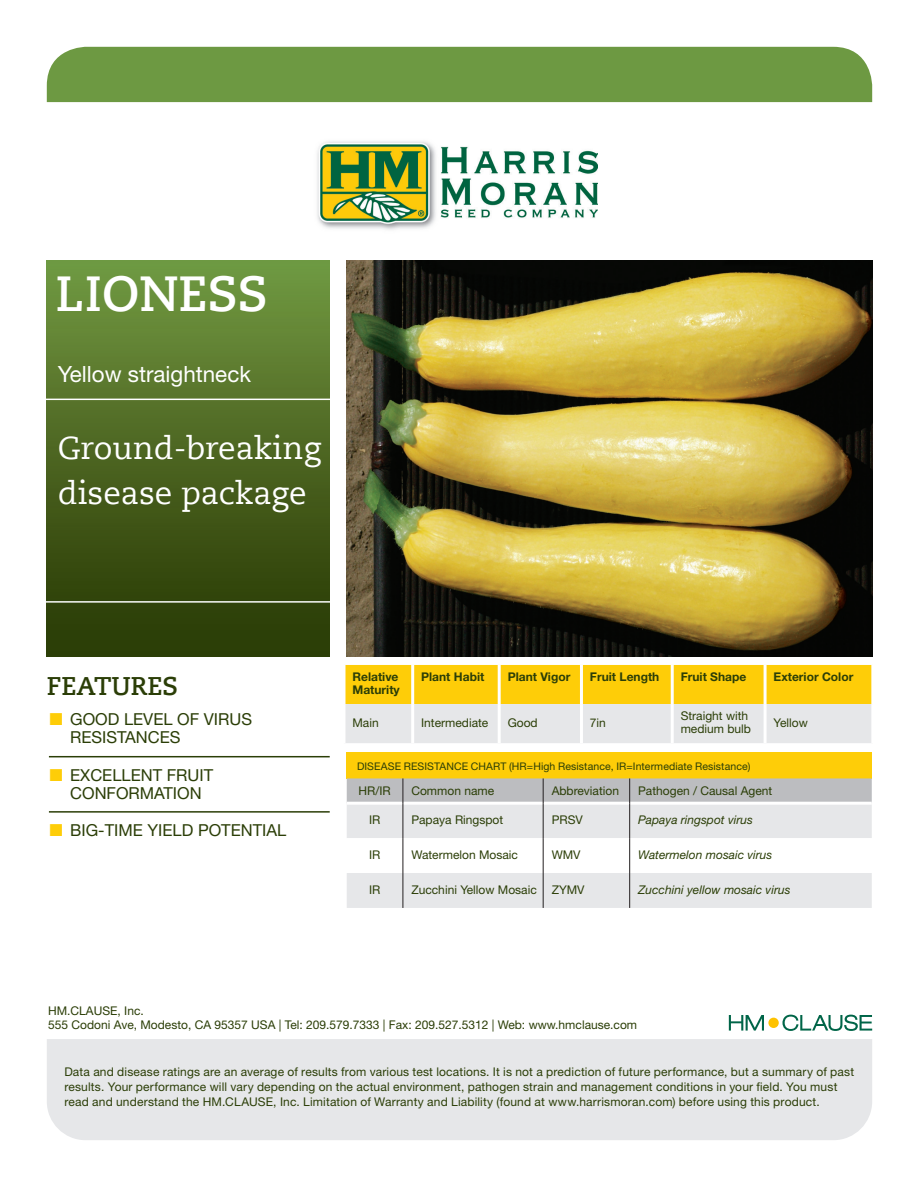
<style>
.page{position:relative;width:919px;height:1187px;background:#fff}
.page>*{position:absolute;margin:0;border:0;box-sizing:border-box;transform-origin:0 0}
.Titre_niveau_1{font:700 49.05px "Caecilia Com 75";color:#fff}
.Titre_niveau_2{font:31.5px/45px "Caecilia Com 55 Roman";color:#fff}
.TITRE_Caractéristiqu{font:700 25.5px "Caecilia Com 75";color:#2b3e07}
.Titre_niveau_1-2{font:22.35px "Helvetica Neue LT Std";color:#fff}
.t1{font:16.5px/18px "Helvetica Neue LT Std";color:#2b3e07}
.TX_Mentions_légales{font:12px/15px "Helvetica Neue LT Std";letter-spacing:.015em;color:#2b3e07}
.TX_Tableau_Regular{font:12px/13.5px "Helvetica Neue LT Std";color:#2b3e07}
.TX_Coordonnées{font:12px "Helvetica Neue LT Std";color:#2b3e07}
.TX_Tableau_Regular-2{font:700 12px/13.5px "Helvetica Neue LT Std";color:#2b3e07}
.TX_Tableau_Regular-3{font:italic 12px "Helvetica Neue LT Std";color:#2b3e07}
.TX_Tableau_Bold{font:12px "Helvetica Neue LT Std";color:#2b3e07}
.TX_Tableau_Regular_c{font:12px "Helvetica Neue LT Std";color:#2b3e07}
.TX_Tableau_Bold_cent{font:12px "Helvetica Neue LT Std";color:#2b3e07}
.TX_Têtière_4_col{font:10.5px "Helvetica Neue LT Std";letter-spacing:.01em;color:#2b3e07}
</style>
<div class="page">
<div style="left:47px;top:1039px;width:825px;height:101px;background:#e6e7e9"></div>
<div style="left:47px;top:47px;width:825px;height:55px;background:#6d9942"></div>
<div style="left:47px;top:261px;width:283px;height:395px;background:linear-gradient(to bottom,#719741,#273602)"></div>
<hr style="left:45px;top:601px;width:291px;height:1px;background:#fff">
<hr style="left:45px;top:398px;width:291px;height:2px;background:#fff">
<svg style="left:345px;top:665px;width:526px;height:78px;background:#f2da79"></svg>
<hr style="left:411px;top:665px;width:3px;height:39px;background:#fff">
<hr style="left:497px;top:665px;width:3px;height:39px;background:#fff">
<hr style="left:580px;top:665px;width:3px;height:39px;background:#fff">
<hr style="left:670px;top:665px;width:3px;height:39px;background:#fff">
<hr style="left:763px;top:665px;width:3px;height:39px;background:#fff">
<hr style="left:411px;top:704px;width:3px;height:39px;background:#fff">
<hr style="left:497px;top:704px;width:3px;height:39px;background:#fff">
<hr style="left:580px;top:704px;width:3px;height:39px;background:#fff">
<hr style="left:670px;top:704px;width:3px;height:39px;background:#fff">
<hr style="left:763px;top:704px;width:3px;height:39px;background:#fff">
<hr style="left:49px;top:756px;width:281px;height:1px;background:#2b3e07">
<hr style="left:49px;top:811px;width:281px;height:1px;background:#2b3e07">
<img style="left:347px;top:261px;width:525px;height:395px">
<img style="left:317px;top:141px;width:280px;height:89px">
<svg style="left:728px;top:1015px;width:36px;height:15px"></svg>
<svg style="left:782px;top:1014px;width:90px;height:16px"></svg>
<div style="left:768px;top:1017px;width:10px;height:10px;background:#fec200;border-radius:50%"></div>
<div style="left:347px;top:751px;width:524px;height:27px;background:#fecd08"></div>
<div style="left:347px;top:804px;width:524px;height:103px;background:#e6e7e9"></div>
<svg style="left:347px;top:838px;width:524px;height:35px"></svg>
<hr style="left:402px;top:803px;width:1px;height:35px;background:#231f20">
<hr style="left:402px;top:838px;width:1px;height:35px;background:#231f20">
<hr style="left:402px;top:873px;width:1px;height:34px;background:#231f20">
<svg style="left:347px;top:778px;width:524px;height:25px;background:#bfbfbf"></svg>
<hr style="left:543px;top:803px;width:1px;height:35px;background:#231f20">
<hr style="left:629px;top:803px;width:1px;height:35px;background:#231f20">
<hr style="left:543px;top:838px;width:1px;height:35px;background:#231f20">
<hr style="left:629px;top:838px;width:1px;height:35px;background:#231f20">
<hr style="left:543px;top:873px;width:1px;height:34px;background:#231f20">
<hr style="left:629px;top:873px;width:1px;height:34px;background:#231f20">
<p class="Titre_niveau_1" style="left:56px;top:260px;width:213px">LIONESS</p>
<p class="Titre_niveau_1-2" style="left:58px;top:360px;width:194px">Yellow straightneck</p>
<p class="Titre_niveau_2" style="left:58px;top:425px;width:264px">Ground-breaking disease package</p>
<p class="TITRE_Caractéristiqu" style="left:47px;top:668px;width:133px">FEATURES</p>
<p class="TX_Tableau_Regular-2" style="left:352px;top:669px;width:49px">Relative<br>Maturity</p>
<p class="TX_Tableau_Regular-2" style="left:421px;top:669px;width:65px">Plant Habit</p>
<p class="TX_Tableau_Regular-2" style="left:507px;top:669px;width:64px">Plant Vigor</p>
<p class="TX_Tableau_Regular-2" style="left:590px;top:669px;width:71px">Fruit Length</p>
<p class="TX_Tableau_Regular-2" style="left:680px;top:669px;width:67px">Fruit Shape</p>
<p class="TX_Tableau_Regular-2" style="left:773px;top:669px;width:81px">Exterior Color</p>
<p class="TX_Tableau_Regular" style="left:352px;top:715px;width:28px">Main</p>
<p class="TX_Tableau_Regular" style="left:421px;top:715px;width:69px">Intermediate</p>
<p class="TX_Tableau_Regular" style="left:507px;top:715px;width:31px">Good</p>
<p class="TX_Tableau_Regular" style="left:590px;top:715px;width:18px">7in</p>
<p class="TX_Tableau_Regular" style="left:680px;top:708px;width:72px">Straight with medium bulb</p>
<p class="TX_Tableau_Regular" style="left:773px;top:715px;width:36px">Yellow</p>
<p class="t1" style="left:70px;top:710px;width:183px">GOOD LEVEL OF VIRUS<br>RESISTANCES</p>
<p class="t1" style="left:70px;top:765px;width:144px">EXCELLENT FRUIT<br>CONFORMATION</p>
<p class="t1" style="left:70px;top:820px;width:218px">BIG-TIME YIELD POTENTIAL</p>
<p class="TX_Têtière_4_col" style="left:357px;top:759px;width:395px">DISEASE RESISTANCE CHART (HR=High Resistance, IR=Intermediate Resistance)</p>
<p class="TX_Tableau_Bold_cent" style="left:358px;top:783px;width:34px">HR/IR</p>
<p class="TX_Tableau_Bold" style="left:411px;top:783px;width:84px">Common name</p>
<p class="TX_Tableau_Bold" style="left:551px;top:783px;width:69px">Abbreviation</p>
<p class="TX_Tableau_Bold" style="left:638px;top:783px;width:136px">Pathogen / Causal Agent</p>
<p class="TX_Tableau_Regular_c" style="left:369px;top:812px;width:13px">IR</p>
<p class="TX_Tableau_Regular" style="left:411px;top:812px;width:93px">Papaya Ringspot</p>
<p class="TX_Tableau_Regular" style="left:551px;top:812px;width:33px">PRSV</p>
<p class="TX_Tableau_Regular-3" style="left:638px;top:812px;width:116px">Papaya ringspot virus</p>
<p class="TX_Tableau_Regular_c" style="left:369px;top:847px;width:13px">IR</p>
<p class="TX_Tableau_Regular" style="left:411px;top:847px;width:108px">Watermelon Mosaic</p>
<p class="TX_Tableau_Regular" style="left:551px;top:847px;width:30px">WMV</p>
<p class="TX_Tableau_Regular-3" style="left:638px;top:847px;width:136px">Watermelon mosaic virus</p>
<p class="TX_Tableau_Regular_c" style="left:369px;top:882px;width:13px">IR</p>
<p class="TX_Tableau_Regular" style="left:411px;top:882px;width:127px">Zucchini Yellow Mosaic</p>
<p class="TX_Tableau_Regular" style="left:551px;top:882px;width:34px">ZYMV</p>
<p class="TX_Tableau_Regular-3" style="left:638px;top:882px;width:154px">Zucchini yellow mosaic virus</p>
<p class="TX_Coordonnées" style="left:48px;top:1003px;width:97px">HM.CLAUSE, Inc.</p>
<p class="TX_Coordonnées" style="left:48px;top:1017px;width:590px">555 Codoni Ave, Modesto, CA 95357 USA | Tel: 209.579.7333 | Fax: 209.527.5312 | Web: www.hmclause.com</p>
<p class="TX_Mentions_légales" style="left:64px;top:1063px;width:791px">Data and disease ratings are an average of results from various test locations. It is not a prediction of future performance, but a summary of past results. Your performance will vary depending on the actual environment, pathogen strain and management conditions in your field. You must read and understand the HM.CLAUSE, Inc. Limitation of Warranty and Liability (found at www.harrismoran.com) before using this product.</p>
</div>
